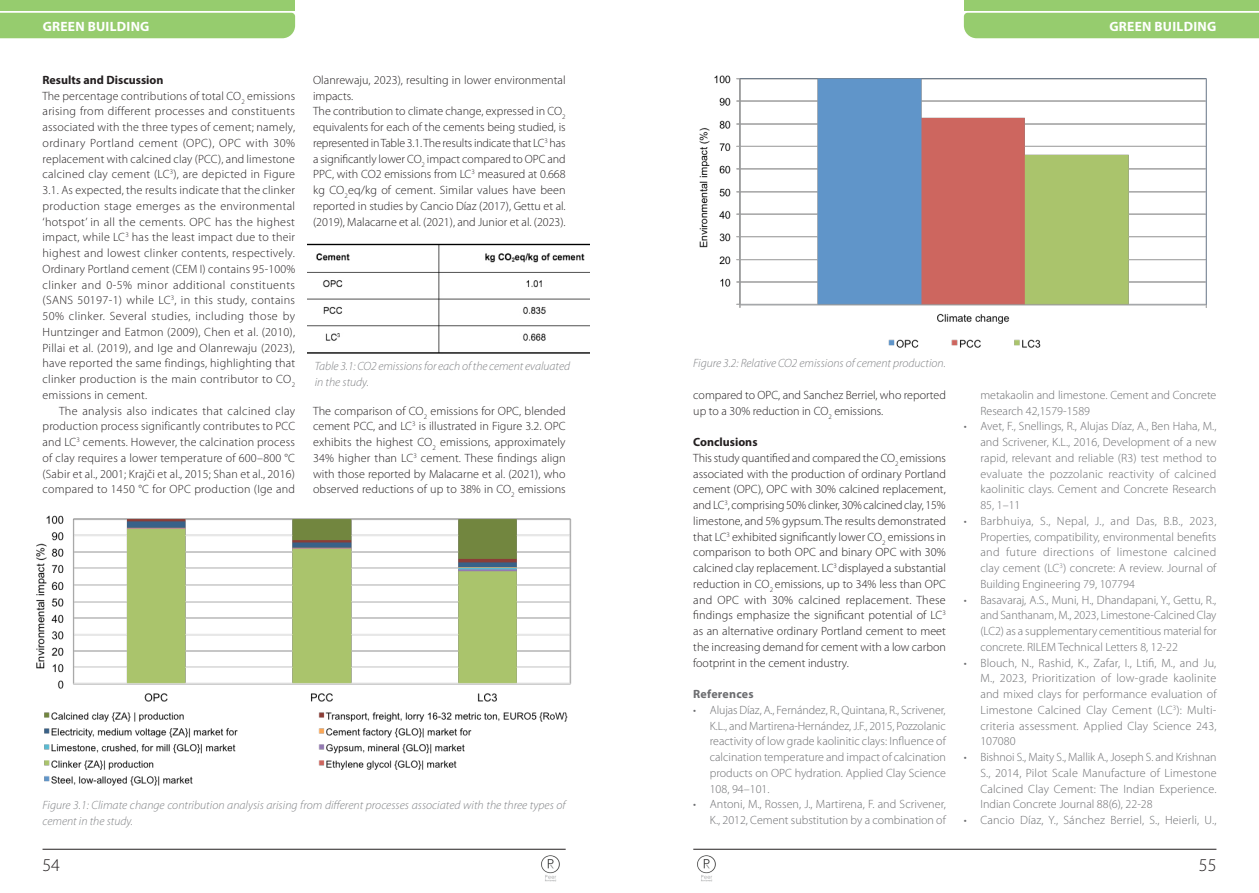
<style>
.page{position:relative;width:1259px;height:893px;background:#fff}
.page>*{position:absolute;margin:0;border:0;box-sizing:border-box;transform-origin:0 0}
.t1{font:300 18px "Myriad Pro";color:#231f20}
.t2{font:700 13.5px "Myriad Pro";letter-spacing:.02em;color:#fff}
.Body_Copy_No_Indent{font:300 12px/15.8px "Myriad Pro";letter-spacing:.01em;color:#231f20;text-align:justify}
.t3{font:300 12px/15.8px "Myriad Pro";color:#6c6d70;text-align:justify}
.Ed__Body_Copy_No_Indent{font:300 12px/15.8px "Myriad Pro";color:#231f20;text-align:justify}
.Ed__Body_Copy{font:300 12px/15.8px "Myriad Pro";letter-spacing:.005em;color:#231f20;text-align:justify}
.Captions{font:italic 300 12px/15.8px "Myriad Pro";color:#808285}
.t4{font:300 12px "Myriad Pro";letter-spacing:.02em;color:#6c6d70}
.Crosshead{font:700 12px "Myriad Pro";color:#231f20}
.References_Heading{font:700 12px "Myriad Pro";letter-spacing:.015em;color:#6c6d70}
</style>
<div class="page">
<img style="left:36px;top:515px;width:536px;height:271px">
<img style="left:308px;top:243px;width:281px;height:111px">
<img style="left:699px;top:75px;width:508px;height:273px">
<img style="left:541px;top:855px;width:19px;height:27px">
<img style="left:697px;top:855px;width:19px;height:27px">
<div style="left:964px;top:0;width:295px;height:11px;background:#96cc6e"></div>
<div style="left:964px;top:13px;width:295px;height:25px;background:#96cc6e"></div>
<div style="left:0;top:0;width:295px;height:11px;background:#96cc6e"></div>
<div style="left:0;top:13px;width:295px;height:25px;background:#96cc6e"></div>
<hr style="left:43px;top:849px;width:523px;height:1px;background:#231f20">
<hr style="left:693px;top:849px;width:523px;height:1px;background:#231f20">
<p class="t2" style="left:43px;top:18px;width:108px">GREEN BUILDING</p>
<p class="t2" style="left:1109px;top:18px;width:108px">GREEN BUILDING</p>
<p class="Ed__Body_Copy" style="left:313px;top:72px;width:254px">Olanrewaju, 2023), resulting in lower environmental impacts.</p>
<p class="Ed__Body_Copy_No_Indent" style="left:313px;top:104px;width:254px">The contribution to climate change, expressed in CO<sub>2 </sub>equivalents for each of the cements being studied, is represented in Table 3.1. The results indicate that LC<sup>3</sup> has a significantly lower CO<sub>2</sub> impact compared to OPC and PPC, with CO2 emissions from LC<sup>3</sup> measured at 0.668 kg CO<sub>2</sub>eq/kg of cement. Similar values have been reported in studies by Cancio Díaz (2017), Gettu et al. (2019), Malacarne et al. (2021), and Junior et al. (2023).</p>
<p class="Crosshead" style="left:43px;top:72px;width:122px">Results and Discussion</p>
<p class="Body_Copy_No_Indent" style="left:43px;top:88px;width:254px">The percentage contributions of total CO<sub>2</sub> emissions arising from different processes and constituents associated with the three types of cement; namely, ordinary Portland cement (OPC), OPC with 30% replacement with calcined clay (PCC), and limestone calcined clay cement (LC<sup>3</sup>), are depicted in Figure 3.1. As expected, the results indicate that the clinker production stage emerges as the environmental ‘hotspot’ in all the cements. OPC has the highest impact, while LC<sup>3</sup> has the least impact due to their highest and lowest clinker contents, respectively.<br>Ordinary Portland cement (CEM I) contains 95-100% clinker and 0-5% minor additional constituents (SANS 50197-1) while LC<sup>3</sup>, in this study, contains 50% clinker. Several studies, including those by Huntzinger and Eatmon (2009), Chen et al. (2010), Pillai et al. (2019), and Ige and Olanrewaju (2023), have reported the same findings, highlighting that clinker production is the main contributor to CO<sub>2 </sub>emissions in cement.</p>
<p class="Ed__Body_Copy" style="left:43px;top:403px;width:254px;text-indent:16px">The analysis also indicates that calcined clay production process significantly contributes to PCC and LC<sup>3</sup> cements. However, the calcination process of clay requires a lower temperature of 600–800 °C (Sabir et al., 2001; Krajči et al., 2015; Shan et al., 2016) compared to 1450 °C for OPC production (Ige and</p>
<p class="Captions" style="left:315px;top:359px;width:257px">Table 3.1: CO2 emissions for each of the cement evaluated in the study.</p>
<p class="Captions" style="left:693px;top:356px;width:254px">Figure 3.2: Relative CO2 emissions of cement production.</p>
<p class="Ed__Body_Copy_No_Indent" style="left:693px;top:387px;width:254px">compared to OPC, and Sanchez Berriel, who reported up to a 30% reduction in CO<sub>2</sub> emissions.</p>
<p class="Crosshead" style="left:693px;top:434px;width:66px">Conclusions</p>
<p class="Body_Copy_No_Indent" style="left:693px;top:450px;width:254px">This study quantified and compared the CO<sub>2</sub> emissions associated with the production of ordinary Portland cement (OPC), OPC with 30% calcined replacement, and LC<sup>3</sup>, comprising 50% clinker, 30% calcined clay, 15% limestone, and 5% gypsum. The results demonstrated that LC<sup>3</sup> exhibited significantly lower CO<sub>2</sub> emissions in comparison to both OPC and binary OPC with 30% calcined clay replacement. LC<sup>3</sup> displayed a substantial reduction in CO<sub>2</sub> emissions, up to 34% less than OPC and OPC with 30% calcined replacement. These findings emphasize the significant potential of LC<sup>3 </sup>as an alternative ordinary Portland cement to meet the increasing demand for cement with a low carbon footprint in the cement industry.</p>
<p class="References_Heading" style="left:693px;top:686px;width:62px">References</p>
<p class="t3" style="left:710px;top:702px;width:238px;text-indent:-17px">• Alujas Díaz, A., Fernández, R., Quintana, R., Scrivener, K.L., and Martirena-Hernández, J.F., 2015, Pozzolanic reactivity of low grade kaolinitic clays: Influence of calcination temperature and impact of calcination products on OPC hydration. Applied Clay Science 108, 94–101.</p>
<p class="t3" style="left:693px;top:797px;width:254px;text-align:right">• Antoni, M., Rossen, J., Martirena, F. and Scrivener,<br>K., 2012, Cement substitution by a combination of</p>
<p class="Ed__Body_Copy_No_Indent" style="left:313px;top:403px;width:254px">The comparison of CO<sub>2</sub> emissions for OPC, blended cement PCC, and LC<sup>3</sup> is illustrated in Figure 3.2. OPC exhibits the highest CO<sub>2</sub> emissions, approximately 34% higher than LC<sup>3</sup> cement. These findings align with those reported by Malacarne et al. (2021), who observed reductions of up to 38% in CO<sub>2</sub> emissions</p>
<p class="Captions" style="left:43px;top:797px;width:524px">Figure 3.1: Climate change contribution analysis arising from different processes associated with the three types of cement in the study.</p>
<p class="t3" style="left:980px;top:387px;width:238px">metakaolin and limestone. Cement and Concrete<br>Research 42,1579-1589</p>
<p class="t3" style="left:980px;top:419px;width:238px;text-indent:-17px">• Avet, F., Snellings, R., Alujas Díaz, A., Ben Haha, M., and Scrivener, K.L., 2016, Development of a new rapid, relevant and reliable (R3) test method to evaluate the pozzolanic reactivity of calcined kaolinitic clays. Cement and Concrete Research 85, 1–11</p>
<p class="t3" style="left:980px;top:513px;width:238px;text-indent:-17px">• Barbhuiya, S., Nepal, J., and Das, B.B., 2023, Properties, compatibility, environmental benefits and future directions of limestone calcined clay cement (LC<sup>3</sup>) concrete: A review. Journal of Building Engineering 79, 107794</p>
<p class="t3" style="left:980px;top:592px;width:238px;text-indent:-17px">• Basavaraj, A.S., Muni, H., Dhandapani, Y., Gettu, R., and Santhanam, M., 2023, Limestone-Calcined Clay (LC2) as a supplementary cementitious material for concrete. RILEM Technical Letters 8, 12-22</p>
<p class="t3" style="left:980px;top:655px;width:238px;text-indent:-17px">• Blouch, N., Rashid, K., Zafar, I., Ltifi, M., and Ju, M., 2023, Prioritization of low-grade kaolinite and mixed clays for performance evaluation of Limestone Calcined Clay Cement (LC<sup>3</sup>): Multi&shy;criteria assessment. Applied Clay Science 243, 107080</p>
<p class="t3" style="left:980px;top:749px;width:238px;text-indent:-17px">• Bishnoi S., Maity S., Mallik A., Joseph S. and Krishnan S., 2014, Pilot Scale Manufacture of Limestone Calcined Clay Cement: The Indian Experience.<br>Indian Concrete Journal 88(6), 22-28</p>
<p class="t4" style="left:964px;top:813px;width:254px">• Cancio Díaz, Y., Sánchez Berriel, S., Heierli, U.,</p>
<h1 class="t1" style="left:43px;top:855px;width:19px">54</h1>
<h1 class="t1" style="left:1198px;top:855px;width:19px">55</h1>
</div>
